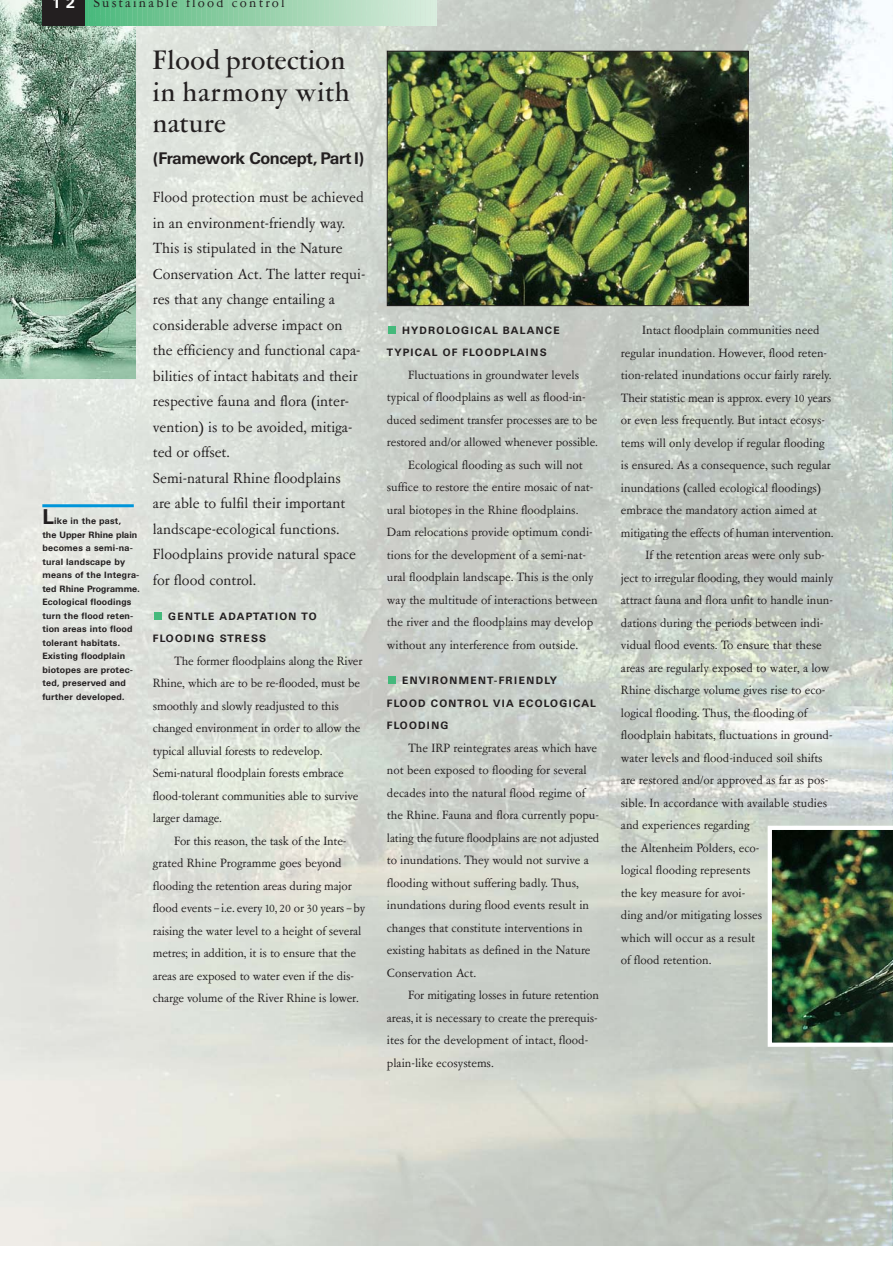
<style>
.page{position:relative;width:893px;height:1263px;background:#fff}
.page>*{position:absolute;margin:0;border:0;box-sizing:border-box;transform-origin:0 0}
.t1{font:500 30px/31.5px "Garamont Amst SH";letter-spacing:.025em;color:#231f20}
.t2{font:700 21px "Univers BQ";color:#231f20}
.t3{font:16.5px/25.5px "Garamont Amst SB";color:#231f20}
.t4{font:700 16.5px "Univers BQ";letter-spacing:-.02em;color:#231f20}
.t5{font:15px "Garamont Amst SB";letter-spacing:.15em;color:#231f20}
.t6{font:13.5px/22.5px "Garamont Amst SB";color:#231f20}
.t7{font:700 10.5px/22.5px "Univers BQ";letter-spacing:.12em;color:#231f20}
.t8{font:700 9px/13.5px "Univers BQ";letter-spacing:.025em;color:#231f20}
.s1{font-family:"Univers BQ";font-weight:700;color:#fff}
</style>
<div class="page">
<img style="left:0;top:0;width:892px;height:1246px">
<img style="left:0;top:0;width:136px;height:378px">
<div style="left:154px;top:612px;width:8px;height:8px;background:#44b97b"></div>
<div style="left:388px;top:677px;width:8px;height:7px;background:#44b97b"></div>
<div style="left:388px;top:326px;width:8px;height:8px;background:#44b97b"></div>
<hr style="left:42px;top:504px;width:92px;height:3px;background:#0095d9">
<img style="left:389px;top:53px;width:357px;height:251px">
<div style="left:387px;top:51px;width:361px;height:255px;border:1px solid #231f20"></div>
<img style="left:767px;top:826px;width:125px;height:221px">
<svg style="left:85px;top:0;width:352px;height:25px;background:#95d1ab"></svg>
<div style="left:42px;top:0;width:43px;height:25px;background:#231f20"></div>
<p class="t5" style="left:52px;top:-4px;width:234px"><span class="s1">12</span> Sustainable flood control</p>
<h2 class="t2" style="left:42px;top:509px;width:13px">L</h2>
<p class="t8" style="left:42px;top:515px;width:99px;text-indent:12px">ike in the past,<br>the Upper Rhine plain becomes a semi-na&shy;tural landscape by means of the Integra&shy;ted Rhine Programme.<br>Ecological floodings turn the flood reten&shy;tion areas into flood tolerant habitats.<br>Existing floodplain biotopes are protec&shy;ted, preserved and further developed.</p>
<h1 class="t1" style="left:153px;top:48px;width:198px">Flood protection in harmony with nature</h1>
<p class="t4" style="left:153px;top:151px;width:213px">(Framework Concept, Part I)</p>
<p class="t3" style="left:153px;top:185px;width:214px">Flood protection must be achieved in an environment-friendly way.<br>This is stipulated in the Nature<br>Conservation Act. The latter requi&shy;res that any change entailing a considerable adverse impact on the efficiency and functional capa&shy;bilities of intact habitats and their respective fauna and flora (inter&shy;vention) is to be avoided, mitiga&shy;ted or offset.<br>Semi-natural Rhine floodplains<br>are able to fulfil their important landscape-ecological functions.<br>Floodplains provide natural space for flood control.</p>
<p class="t7" style="left:153px;top:606px;width:165px;text-indent:15px">GENTLE ADAPTATION TO<br>FLOODING STRESS</p>
<p class="t6" style="left:153px;top:650px;width:211px;text-indent:21px">The former floodplains along the River Rhine, which are to be re-flooded, must be smoothly and slowly readjusted to this changed environment in order to allow the typical alluvial forests to redevelop.<br>Semi-natural floodplain forests embrace flood-tolerant communities able to survive larger damage.</p>
<p class="t6" style="left:153px;top:830px;width:214px;text-indent:21px">For this reason, the task of the Inte&shy;grated Rhine Programme goes beyond flooding the retention areas during major flood events –i.e. every 10, 20 or 30 years –by raising the water level to a height of several metres; in addition, it is to ensure that the areas are exposed to water even if the dis&shy;charge volume of the River Rhine is lower.</p>
<p class="t7" style="left:387px;top:320px;width:174px;text-indent:15px">HYDROLOGICAL BALANCE<br>TYPICAL OF FLOODPLAINS</p>
<p class="t6" style="left:408px;top:364px;width:172px">Fluctuations in groundwater levels</p>
<p class="t6" style="left:387px;top:387px;width:200px">typical of floodplains as well as flood-in-</p>
<p class="t6" style="left:387px;top:409px;width:212px">duced sediment transfer processes are to be</p>
<p class="t6" style="left:387px;top:432px;width:212px">restored and/or allowed whenever possible.</p>
<p class="t6" style="left:408px;top:454px;width:176px">Ecological flooding as such will not</p>
<p class="t6" style="left:387px;top:477px;width:208px">suffice to restore the entire mosaic of nat-</p>
<p class="t6" style="left:387px;top:499px;width:193px">ural biotopes in the Rhine floodplains.</p>
<p class="t6" style="left:387px;top:522px;width:207px">Dam relocations provide optimum condi-</p>
<p class="t6" style="left:387px;top:544px;width:201px">tions for the development of a semi-nat-</p>
<p class="t6" style="left:387px;top:567px;width:208px">ural floodplain landscape. This is the only</p>
<p class="t6" style="left:387px;top:589px;width:212px">way the multitude of interactions between</p>
<p class="t6" style="left:387px;top:612px;width:208px">the river and the floodplains may develop</p>
<p class="t6" style="left:387px;top:634px;width:192px">without any interference from outside.</p>
<p class="t7" style="left:387px;top:670px;width:210px;text-indent:15px">ENVIRONMENT-FRIENDLY<br>FLOOD CONTROL VIA ECOLOGICAL<br>FLOODING</p>
<p class="t6" style="left:387px;top:737px;width:214px;text-indent:21px">The IRP reintegrates areas which have not been exposed to flooding for several decades into the natural flood regime of the Rhine. Fauna and flora currently popu&shy;lating the future floodplains are not adjusted to inundations. They would not survive a flooding without suffering badly. Thus, inundations during flood events result in changes that constitute interventions in existing habitats as defined in the Nature Conservation Act.</p>
<p class="t6" style="left:387px;top:984px;width:214px;text-indent:21px">For mitigating losses in future retention areas, it is necessary to create the prerequis&shy;ites for the development of intact, flood&shy;plain-like ecosystems.</p>
<p class="t6" style="left:642px;top:319px;width:179px">Intact floodplain communities need</p>
<p class="t6" style="left:621px;top:342px;width:208px">regular inundation. However, flood reten-</p>
<p class="t6" style="left:621px;top:364px;width:212px">tion-related inundations occur fairly rarely.</p>
<p class="t6" style="left:621px;top:387px;width:212px">Their statistic mean is approx. every 10 years</p>
<p class="t6" style="left:621px;top:409px;width:205px">or even less frequently. But intact ecosys-</p>
<p class="t6" style="left:621px;top:432px;width:205px">tems will only develop if regular flooding</p>
<p class="t6" style="left:621px;top:454px;width:211px">is ensured. As a consequence, such regular</p>
<p class="t6" style="left:621px;top:477px;width:202px">inundations (called ecological floodings)</p>
<p class="t6" style="left:621px;top:499px;width:198px">embrace the mandatory action aimed at</p>
<p class="t6" style="left:621px;top:522px;width:214px">mitigating the effects of human intervention.</p>
<p class="t6" style="left:645px;top:544px;width:181px">If the retention areas were only sub-</p>
<p class="t6" style="left:621px;top:567px;width:214px">ject to irregular flooding, they would mainly</p>
<p class="t6" style="left:621px;top:589px;width:213px">attract fauna and flora unfit to handle inun-</p>
<p class="t6" style="left:621px;top:612px;width:204px">dations during the periods between indi-</p>
<p class="t6" style="left:621px;top:634px;width:202px">vidual flood events. To ensure that these</p>
<p class="t6" style="left:621px;top:657px;width:210px">areas are regularly exposed to water, a low</p>
<p class="t6" style="left:621px;top:679px;width:206px">Rhine discharge volume gives rise to eco-</p>
<p class="t6" style="left:621px;top:702px;width:188px">logical flooding. Thus, the flooding of</p>
<p class="t6" style="left:621px;top:724px;width:213px">floodplain habitats, fluctuations in ground-</p>
<p class="t6" style="left:621px;top:747px;width:203px">water levels and flood-induced soil shifts</p>
<p class="t6" style="left:621px;top:769px;width:209px">are restored and/or approved as far as pos-</p>
<p class="t6" style="left:621px;top:792px;width:208px">sible. In accordance with available studies</p>
<p class="t6" style="left:621px;top:814px;width:130px">and experiences regarding</p>
<p class="t6" style="left:621px;top:837px;width:140px">the Altenheim Polders, eco-</p>
<p class="t6" style="left:621px;top:859px;width:131px">logical flooding represents</p>
<p class="t6" style="left:621px;top:882px;width:126px">the key measure for avoi-</p>
<p class="t6" style="left:621px;top:904px;width:143px">ding and/or mitigating losses</p>
<p class="t6" style="left:621px;top:927px;width:136px">which will occur as a result</p>
<p class="t6" style="left:621px;top:949px;width:92px">of flood retention.</p>
</div>
